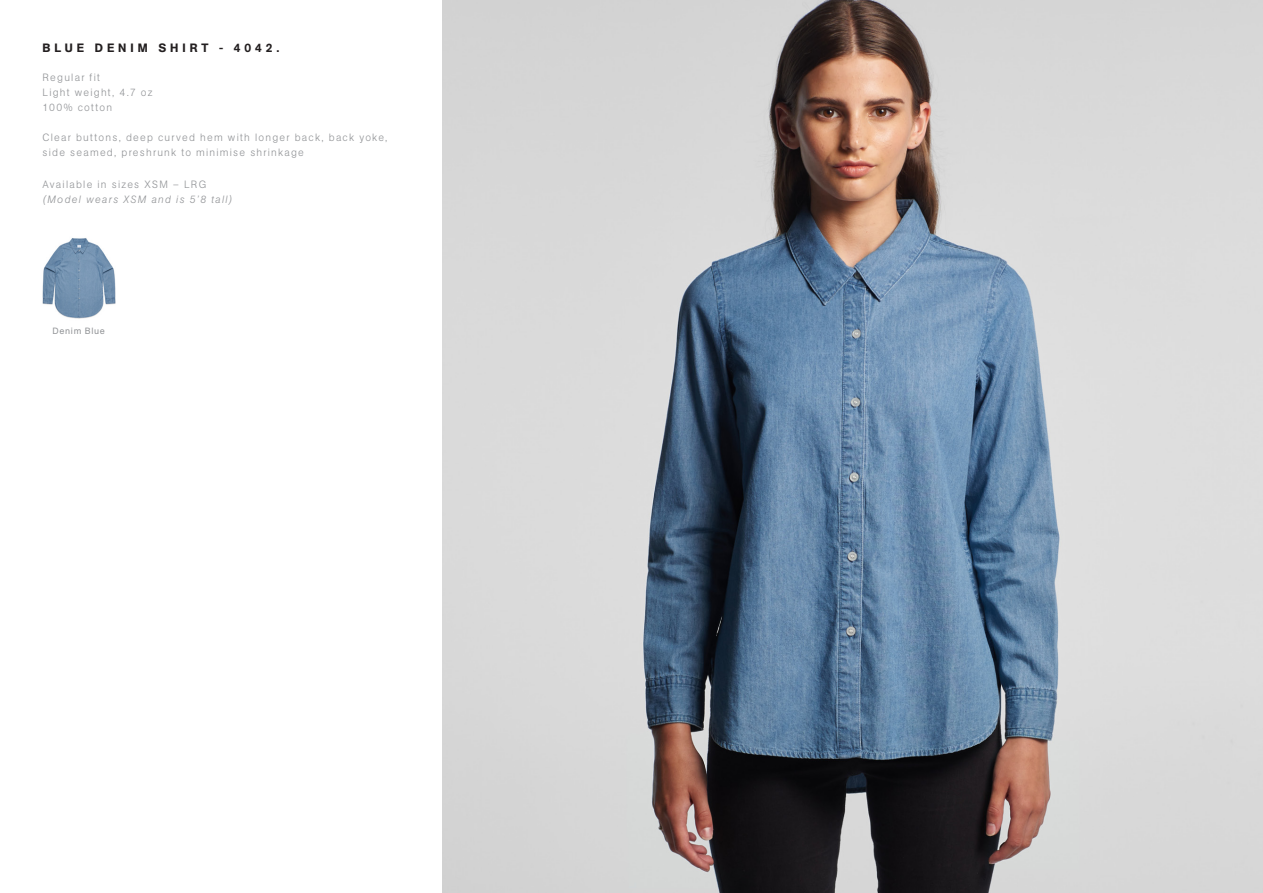
<style>
.page{position:relative;width:1263px;height:893px;background:#fff}
.page>*{position:absolute;margin:0;border:0;box-sizing:border-box;transform-origin:0 0}
.t1{font:500 12px "AG Book Pro";letter-spacing:.33em;color:#231f20}
.MEASUREMENTS{font:300 10.5px/15px "AG Book Pro";letter-spacing:.115em;color:#939598}
.t2{font:italic 300 10.5px/15px "AG Book Pro";letter-spacing:.125em;color:#939598}
.COLOUR_NAME{font:9px "AG Book Pro";letter-spacing:.075em;color:#939598}
.s1{font-style:normal}
</style>
<div class="page">
<img style="left:442px;top:0;width:821px;height:893px">
<img style="left:42px;top:238px;width:74px;height:81px">
<p class="t1" style="left:43px;top:40px;width:238px">BLUE DENIM SHIRT - 4042.</p>
<p class="MEASUREMENTS" style="left:43px;top:69px;width:112px">Regular fit<br>Light weight, 4.7 oz<br>100% cotton</p>
<p class="MEASUREMENTS" style="left:43px;top:129px;width:346px">Clear buttons, deep curved hem with longer back, back yoke, side seamed, preshrunk to minimise shrinkage</p>
<p class="t2" style="left:43px;top:176px;width:191px"><span class="s1">Available in sizes XSM – LRG </span>(Model wears XSM and is 5’8 tall)</p>
<p class="COLOUR_NAME" style="left:52px;top:325px;width:54px">Denim Blue</p>
</div>
